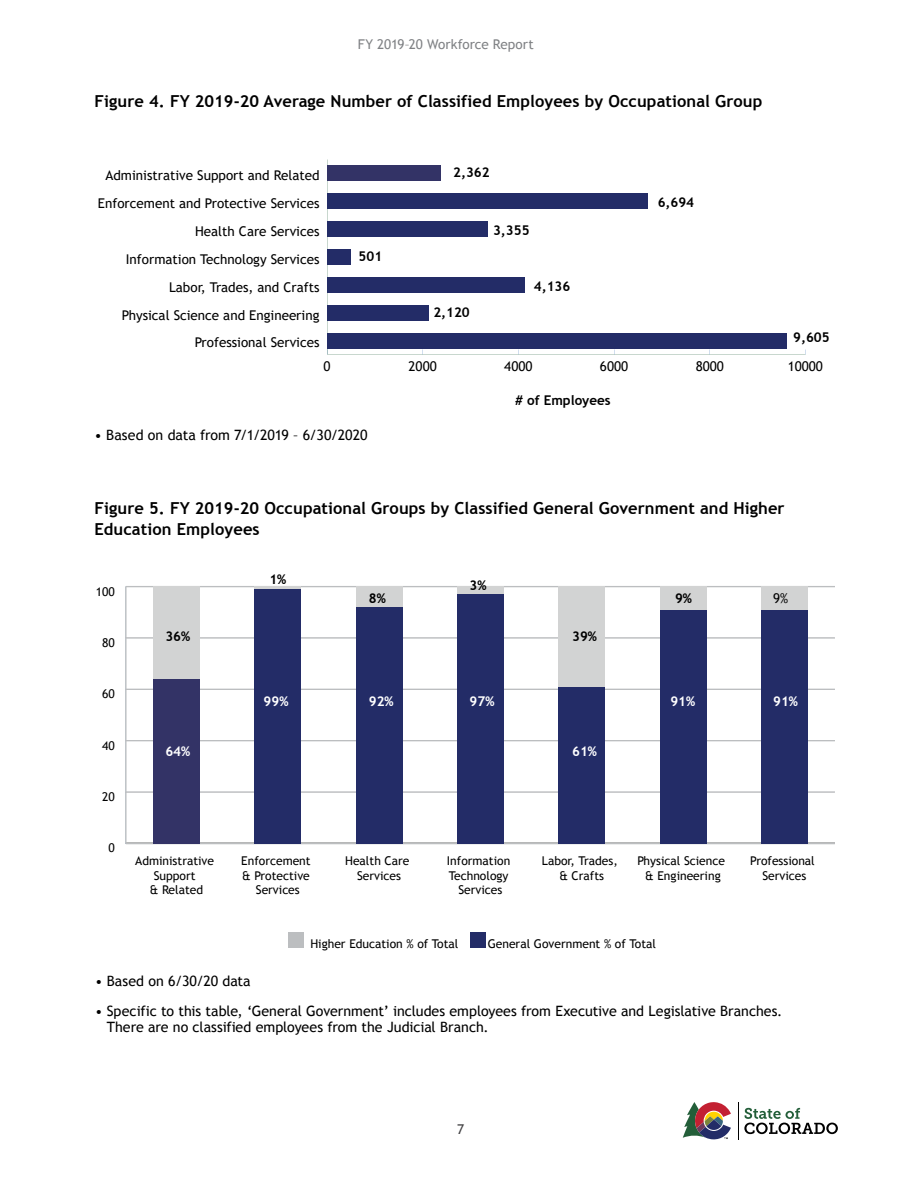
<style>
.page{position:relative;width:918px;height:1188px;background:#fff}
.page>*{position:absolute;margin:0;border:0;box-sizing:border-box;transform-origin:0 0}
.t1{font:700 16.5px/21px "Trebuchet MS";letter-spacing:.005em;color:#000}
.t2{font:14.25px/16.5px "Trebuchet MS";letter-spacing:-.005em;color:#000}
.t3{font:13.5px "Trebuchet MS";color:#000}
.t4{font:700 13.5px "Trebuchet MS";color:#000}
.t5{font:13.5px "Trebuchet MS";color:#808285}
.t6{font:700 13.5px "Trebuchet MS";color:#fff}
.t7{font:13.5px "Trebuchet MS";color:#414042}
.t8{font:12.15px/14.5px "Trebuchet MS";color:#000;text-align:center}
</style>
<div class="page">
<hr style="left:738px;top:1102px;width:1px;height:37px;background:#000">
<svg style="left:683px;top:1102px;width:48px;height:37px"></svg>
<svg style="left:744px;top:1108px;width:94px;height:26px"></svg>
<div style="left:327px;top:165px;width:113px;height:16px;background:#336"></div>
<div style="left:327px;top:193px;width:320px;height:16px;background:#232c67"></div>
<div style="left:327px;top:221px;width:161px;height:16px;background:#232c67"></div>
<div style="left:327px;top:249px;width:24px;height:16px;background:#232c67"></div>
<div style="left:327px;top:277px;width:198px;height:16px;background:#232c67"></div>
<div style="left:327px;top:305px;width:101px;height:15px;background:#232c67"></div>
<div style="left:327px;top:333px;width:460px;height:15px;background:#232c67"></div>
<hr style="left:125px;top:587px;width:2px;height:256px;background:#bcbec0">
<hr style="left:126px;top:843px;width:709px;height:1px;background:#bcbec0">
<hr style="left:126px;top:791px;width:709px;height:2px;background:#bcbec0">
<hr style="left:126px;top:740px;width:709px;height:1px;background:#bcbec0">
<hr style="left:126px;top:689px;width:709px;height:1px;background:#bcbec0">
<hr style="left:126px;top:637px;width:709px;height:2px;background:#bcbec0">
<hr style="left:126px;top:586px;width:709px;height:1px;background:#bcbec0">
<div style="left:153px;top:587px;width:47px;height:92px;background:#d2d3d3"></div>
<hr style="left:255px;top:587px;width:46px;height:2px;background:#d2d3d3">
<div style="left:356px;top:587px;width:46px;height:20px;background:#d2d3d3"></div>
<div style="left:457px;top:587px;width:46px;height:7px;background:#d2d3d3"></div>
<div style="left:559px;top:587px;width:46px;height:100px;background:#d2d3d3"></div>
<div style="left:660px;top:587px;width:46px;height:23px;background:#d2d3d3"></div>
<div style="left:761px;top:587px;width:46px;height:23px;background:#d2d3d3"></div>
<div style="left:153px;top:679px;width:47px;height:164px;background:#336"></div>
<div style="left:255px;top:589px;width:46px;height:254px;background:#232c67"></div>
<div style="left:356px;top:607px;width:46px;height:236px;background:#232c67"></div>
<div style="left:457px;top:594px;width:46px;height:249px;background:#232c67"></div>
<div style="left:559px;top:687px;width:46px;height:156px;background:#232c67"></div>
<div style="left:660px;top:610px;width:46px;height:233px;background:#232c67"></div>
<div style="left:761px;top:610px;width:46px;height:233px;background:#232c67"></div>
<div style="left:288px;top:932px;width:16px;height:16px;background:#bcbec0"></div>
<div style="left:470px;top:932px;width:15px;height:16px;background:#232c67"></div>
<p class="t5" style="left:358px;top:36px;width:178px">FY 2019–20 Workforce Report</p>
<p class="t1" style="left:94px;top:90px;width:669px">Figure 4. FY 2019-20 Average Number of Classified Employees by Occupational Group</p>
<p class="t3" style="left:106px;top:167px;width:215px">Administrative Support and Related</p>
<p class="t4" style="left:453px;top:164px;width:38px">2,362</p>
<p class="t3" style="left:98px;top:195px;width:223px">Enforcement and Protective Services</p>
<p class="t4" style="left:658px;top:194px;width:38px">6,694</p>
<p class="t3" style="left:195px;top:223px;width:126px">Health Care Services</p>
<p class="t4" style="left:493px;top:222px;width:38px">3,355</p>
<p class="t3" style="left:126px;top:250px;width:195px">Information Technology Services</p>
<p class="t4" style="left:359px;top:247px;width:25px">501</p>
<p class="t3" style="left:169px;top:278px;width:152px">Labor, Trades, and Crafts</p>
<p class="t4" style="left:534px;top:278px;width:38px">4,136</p>
<p class="t3" style="left:122px;top:306px;width:199px">Physical Science and Engineering</p>
<p class="t4" style="left:433px;top:303px;width:38px">2,120</p>
<p class="t3" style="left:195px;top:334px;width:126px">Professional Services</p>
<p class="t4" style="left:793px;top:329px;width:38px">9,605</p>
<p class="t3" style="left:324px;top:358px;width:9px">0</p>
<p class="t3" style="left:409px;top:358px;width:30px">2000</p>
<p class="t3" style="left:504px;top:358px;width:30px">4000</p>
<p class="t3" style="left:600px;top:358px;width:30px">6000</p>
<p class="t3" style="left:696px;top:358px;width:30px">8000</p>
<p class="t3" style="left:788px;top:358px;width:37px">10000</p>
<p class="t2" style="left:94px;top:427px;width:275px">• Based on data from 7/1/2019 – 6/30/2020</p>
<p class="t4" style="left:515px;top:392px;width:97px"># of Employees</p>
<p class="t1" style="left:94px;top:498px;width:692px">Figure 5. FY 2019-20 Occupational Groups by Classified General Government and Higher<br>Education Employees</p>
<p class="t8" style="left:96px;top:584px;width:21px">100</p>
<p class="t8" style="left:102px;top:636px;width:14px">80</p>
<p class="t8" style="left:102px;top:687px;width:14px">60</p>
<p class="t8" style="left:102px;top:738px;width:14px">40</p>
<p class="t8" style="left:102px;top:790px;width:14px">20</p>
<p class="t8" style="left:108px;top:841px;width:8px">0</p>
<p class="t4" style="left:165px;top:628px;width:26px">36%</p>
<p class="t6" style="left:165px;top:743px;width:26px">64%</p>
<p class="t8" style="left:135px;top:854px;width:80px">Administrative<br>Support<br>&amp; Related</p>
<p class="t4" style="left:269px;top:571px;width:19px">1%</p>
<p class="t6" style="left:264px;top:692px;width:26px">99%</p>
<p class="t4" style="left:369px;top:590px;width:19px">8%</p>
<p class="t6" style="left:369px;top:692px;width:26px">92%</p>
<p class="t4" style="left:470px;top:577px;width:19px">3%</p>
<p class="t6" style="left:470px;top:692px;width:26px">97%</p>
<p class="t4" style="left:572px;top:628px;width:26px">39%</p>
<p class="t6" style="left:572px;top:743px;width:26px">61%</p>
<p class="t4" style="left:675px;top:590px;width:19px">9%</p>
<p class="t6" style="left:670px;top:692px;width:26px">91%</p>
<p class="t3" style="left:773px;top:590px;width:17px">9%</p>
<p class="t6" style="left:773px;top:692px;width:26px">91%</p>
<p class="t8" style="left:241px;top:854px;width:71px">Enforcement &amp; Protective<br>Services</p>
<p class="t8" style="left:345px;top:854px;width:66px">Health Care<br>Services</p>
<p class="t8" style="left:447px;top:854px;width:65px">Information<br>Technology<br>Services</p>
<p class="t8" style="left:542px;top:854px;width:77px">Labor, Trades, &amp; Crafts</p>
<p class="t8" style="left:637px;top:854px;width:89px">Physical Science &amp; Engineering</p>
<p class="t8" style="left:750px;top:854px;width:66px">Professional<br>Services</p>
<p class="t8" style="left:310px;top:936px;width:150px">Higher Education % of Total</p>
<p class="t8" style="left:488px;top:936px;width:170px">General Government % of Total</p>
<p class="t2" style="left:95px;top:973px;width:157px">• Based on 6/30/20 data</p>
<p class="t2" style="left:107px;top:1003px;width:677px;text-indent:-12px">• Specific to this table, ‘General Government’ includes employees from Executive and Legislative Branches.<br>There are no classified employees from the Judicial Branch.</p>
<p class="t8" style="left:127px;top:974px;width:163px">* Based on data as of 6/30/19</p>
<p class="t7" style="left:457px;top:1121px;width:9px">7</p>
</div>
